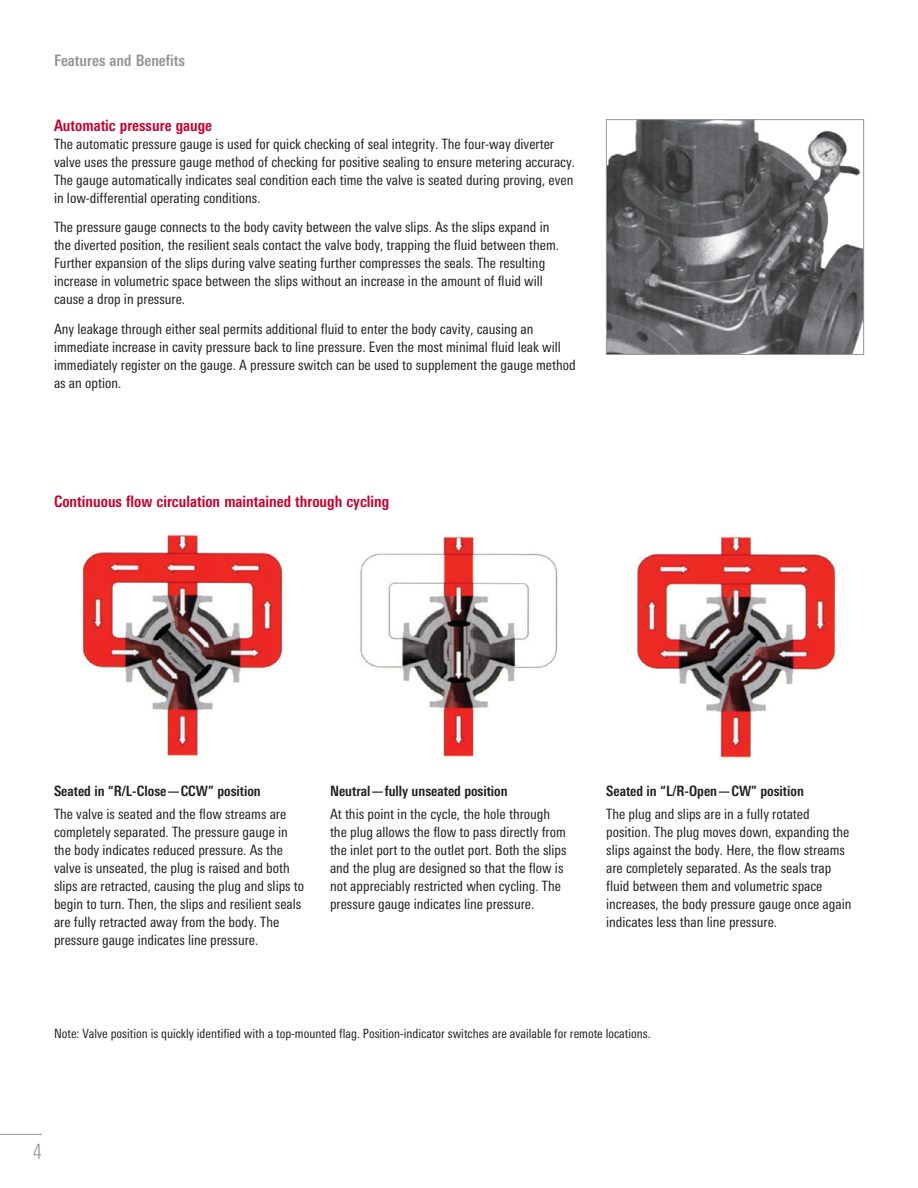
<style>
.page{position:relative;width:918px;height:1188px;background:#fff}
.page>*{position:absolute;margin:0;border:0;box-sizing:border-box;transform-origin:0 0}
.t1{font:300 condensed 21px "Univers Next Pro";color:#949698}
.Body_Head{font:700 condensed 15.75px "Univers Next Pro";color:#c5002e}
.header_headline{font:700 condensed 15.75px "Univers Next Pro";color:#949698}
.Body_Text{font:condensed 14.25px/18px "Univers Next Pro";color:#231f20}
.Body_Text__Before_Bu{font:700 condensed 14.25px "Univers Next Pro";color:#231f20}
.Footnote{font:condensed 12.75px "Univers Next Pro";color:#231f20}
</style>
<div class="page">
<img style="left:608px;top:121px;width:254px;height:232px">
<div style="left:606px;top:119px;width:258px;height:236px;border:1px solid #949698"></div>
<img style="left:81px;top:534px;width:202px;height:222px">
<img style="left:360px;top:534px;width:198px;height:224px">
<img style="left:637px;top:534px;width:199px;height:224px">
<hr style="left:0;top:1134px;width:42px;height:1px;background:#949698">
<p class="header_headline" style="left:54px;top:51px;width:133px">Features and Benefits</p>
<p class="Body_Head" style="left:54px;top:116px;width:160px">Automatic pressure gauge</p>
<p class="Body_Text" style="left:54px;top:135px;width:521px">The automatic pressure gauge is used for quick checking of seal integrity. The four-way diverter valve uses the pressure gauge method of checking for positive sealing to ensure metering accuracy.<br>The gauge automatically indicates seal condition each time the valve is seated during proving, even in low-differential operating conditions.</p>
<p class="Body_Text" style="left:54px;top:218px;width:505px">The pressure gauge connects to the body cavity between the valve slips. As the slips expand in the diverted position, the resilient seals contact the valve body, trapping the fluid between them.<br>Further expansion of the slips during valve seating further compresses the seals. The resulting increase in volumetric space between the slips without an increase in the amount of fluid will cause a drop in pressure.</p>
<p class="Body_Text" style="left:54px;top:320px;width:523px">Any leakage through either seal permits additional fluid to enter the body cavity, causing an immediate increase in cavity pressure back to line pressure. Even the most minimal fluid leak will immediately register on the gauge. A pressure switch can be used to supplement the gauge method as an option.</p>
<p class="Body_Head" style="left:54px;top:492px;width:337px">Continuous flow circulation maintained through cycling</p>
<p class="Body_Text__Before_Bu" style="left:54px;top:783px;width:208px">Seated in “R/L-Close—CCW” position</p>
<p class="Body_Text" style="left:54px;top:805px;width:252px">The valve is seated and the flow streams are completely separated. The pressure gauge in the body indicates reduced pressure. As the valve is unseated, the plug is raised and both slips are retracted, causing the plug and slips to begin to turn. Then, the slips and resilient seals are fully retracted away from the body. The pressure gauge indicates line pressure.</p>
<p class="Body_Text__Before_Bu" style="left:330px;top:783px;width:179px">Neutral—fully unseated position</p>
<p class="Body_Text" style="left:330px;top:805px;width:238px">At this point in the cycle, the hole through the plug allows the flow to pass directly from the inlet port to the outlet port. Both the slips and the plug are designed so that the flow is not appreciably restricted when cycling. The pressure gauge indicates line pressure.</p>
<p class="Body_Text__Before_Bu" style="left:606px;top:783px;width:199px">Seated in “L/R-Open—CW” position</p>
<p class="Body_Text" style="left:606px;top:805px;width:247px">The plug and slips are in a fully rotated position. The plug moves down, expanding the slips against the body. Here, the flow streams are completely separated. As the seals trap fluid between them and volumetric space increases, the body pressure gauge once again indicates less than line pressure.</p>
<p class="Footnote" style="left:54px;top:1026px;width:596px">Note: Valve position is quickly identified with a top-mounted flag. Position-indicator switches are available for remote locations.</p>
<h1 class="t1" style="left:33px;top:1139px;width:11px">4</h1>
</div>
